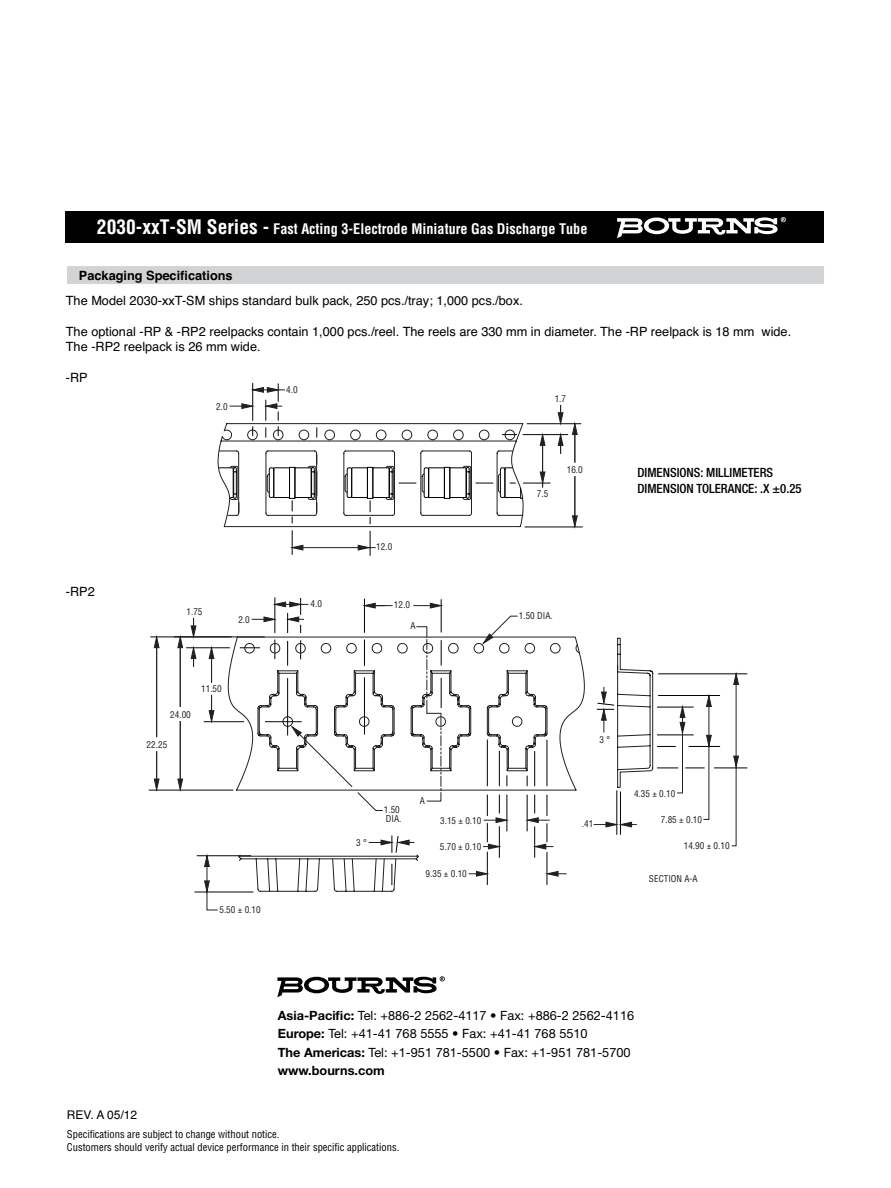
<style>
.page{position:relative;width:891px;height:1188px;background:#fff}
.page>*{position:absolute;margin:0;border:0;box-sizing:border-box;transform-origin:0 0}
.t1{font:700 condensed 14.25px "Helvetica";color:#fff}
.t2{font:12.75px/15.3px "Helvetica";color:#000}
.t3{font:12.75px/18.3px "Helvetica Neue";color:#000}
.t4{font:500 condensed 12.75px/15.3px "Helvetica Neue";color:#000}
.t5{font:700 12.75px "Helvetica";color:#000}
.t6{font:12px "Helvetica";color:#000}
.t7{font:condensed 10.5px/12.8px "Helvetica";color:#000}
.t8{font:condensed 9.15px/9.1px "Helvetica";color:#231f20}
.s1{font-size:19.5px}
.s2{font-family:"Arial"}
.s3{font-weight:700}
</style>
<div class="page">
<div style="left:65px;top:212px;width:759px;height:31px;background:#000"></div>
<div style="left:67px;top:266px;width:757px;height:18px;background:#d1d3d4"></div>
<hr style="left:275px;top:597px;width:1px;height:36px;background:#010202">
<hr style="left:441px;top:599px;width:1px;height:33px;background:#010202">
<svg style="left:413px;top:603px;width:30px;height:5px"></svg>
<hr style="left:364px;top:599px;width:1px;height:34px;background:#010202">
<svg style="left:252px;top:598px;width:56px;height:35px"></svg>
<hr style="left:689px;top:746px;width:31px;height:1px;background:#010202">
<hr style="left:658px;top:695px;width:62px;height:1px;background:#010202">
<hr style="left:714px;top:768px;width:33px;height:1px;background:#010202">
<hr style="left:658px;top:674px;width:89px;height:1px;background:#010202">
<svg style="left:657px;top:694px;width:55px;height:126px"></svg>
<svg style="left:731px;top:672px;width:8px;height:175px"></svg>
<hr style="left:574px;top:431px;width:1px;height:32px;background:#231f20">
<hr style="left:574px;top:476px;width:1px;height:44px;background:#231f20">
<svg style="left:572px;top:515px;width:6px;height:12px"></svg>
<svg style="left:572px;top:422px;width:6px;height:13px"></svg>
<hr style="left:525px;top:527px;width:58px;height:1px;background:#040909">
<hr style="left:527px;top:423px;width:54px;height:1px;background:#040909">
<svg style="left:204px;top:854px;width:14px;height:57px"></svg>
<hr style="left:194px;top:892px;width:59px;height:1px;background:#040909">
<hr style="left:197px;top:855px;width:54px;height:1px;background:#040909">
<svg style="left:558px;top:405px;width:5px;height:20px"></svg>
<svg style="left:487px;top:615px;width:31px;height:21px"></svg>
<svg style="left:558px;top:433px;width:5px;height:21px"></svg>
<hr style="left:523px;top:434px;width:45px;height:1px;background:#040909">
<hr style="left:156px;top:644px;width:1px;height:93px;background:#231f20">
<hr style="left:156px;top:751px;width:1px;height:32px;background:#231f20">
<svg style="left:154px;top:779px;width:6px;height:13px"></svg>
<svg style="left:154px;top:635px;width:6px;height:13px"></svg>
<hr style="left:149px;top:790px;width:84px;height:1px;background:#040909">
<hr style="left:150px;top:637px;width:82px;height:1px;background:#040909">
<hr style="left:180px;top:644px;width:1px;height:63px;background:#231f20">
<hr style="left:180px;top:721px;width:1px;height:62px;background:#231f20">
<svg style="left:177px;top:779px;width:6px;height:13px"></svg>
<svg style="left:177px;top:635px;width:6px;height:13px"></svg>
<hr style="left:174px;top:637px;width:91px;height:1px;background:#040909">
<svg style="left:191px;top:618px;width:5px;height:20px"></svg>
<svg style="left:191px;top:646px;width:5px;height:21px"></svg>
<svg style="left:209px;top:646px;width:5px;height:37px"></svg>
<hr style="left:204px;top:721px;width:40px;height:1px;background:#040909">
<hr style="left:186px;top:648px;width:44px;height:1px;background:#040909">
<svg style="left:217px;top:383px;width:333px;height:173px"></svg>
<svg style="left:227px;top:636px;width:427px;height:256px"></svg>
<svg style="left:257px;top:643px;width:323px;height:249px"></svg>
<svg style="left:416px;top:626px;width:26px;height:176px"></svg>
<hr style="left:287px;top:678px;width:1px;height:57px;background:#010202">
<svg style="left:363px;top:603px;width:30px;height:5px"></svg>
<svg style="left:240px;top:648px;width:20px;height:1px"></svg>
<hr style="left:265px;top:721px;width:37px;height:1px;background:#040909">
<svg style="left:209px;top:695px;width:5px;height:28px"></svg>
<svg style="left:392px;top:864px;width:1px;height:21px"></svg>
<svg style="left:617px;top:217px;width:169px;height:21px"></svg>
<svg style="left:277px;top:976px;width:168px;height:21px"></svg>
<p class="t1" style="left:97px;top:223px;width:492px"><span class="s1">2030-xxT-SM Series -</span> Fast Acting 3-Electrode Miniature Gas Discharge Tube</p>
<p class="t5" style="left:79px;top:270px;width:155px">Packaging Specifications</p>
<p class="t2" style="left:66px;top:294px;width:459px">The Model 2030-xxT-SM ships standard bulk pack, 250 pcs./tray; 1,000 pcs./box.</p>
<p class="t2" style="left:66px;top:325px;width:727px">The optional -RP &amp; -RP2 reelpacks contain 1,000 pcs./reel. The reels are 330 mm in diameter. The -RP reelpack is 18 mm wide.<br>The -RP2 reelpack is 26 mm wide.</p>
<p class="t2" style="left:66px;top:371px;width:23px">-RP</p>
<p class="t2" style="left:66px;top:585px;width:31px">-RP2</p>
<p class="t8" style="left:216px;top:402px;width:13px">2.0</p>
<p class="t8" style="left:286px;top:386px;width:13px">4.0</p>
<p class="t8" style="left:186px;top:608px;width:18px">1.75</p>
<p class="t8" style="left:238px;top:616px;width:13px">2.0</p>
<p class="t8" style="left:170px;top:710px;width:22px">24.00</p>
<p class="t8" style="left:147px;top:741px;width:22px">22.25</p>
<p class="t8" style="left:201px;top:685px;width:22px">11.50</p>
<p class="t8" style="left:219px;top:905px;width:43px">5.50 ± 0.10</p>
<p class="t8" style="left:376px;top:543px;width:18px">12.0</p>
<p class="t8" style="left:311px;top:600px;width:13px">4.0</p>
<p class="t8" style="left:394px;top:601px;width:18px">12.0</p>
<p class="t8" style="left:410px;top:622px;width:7px">A</p>
<p class="t8" style="left:356px;top:839px;width:12px">3 °</p>
<p class="t8" style="left:384px;top:806px;width:19px">1.50<br>DIA.</p>
<p class="t8" style="left:420px;top:797px;width:7px">A</p>
<p class="t8" style="left:440px;top:817px;width:43px">3.15 ± 0.10</p>
<p class="t8" style="left:440px;top:843px;width:43px">5.70 ± 0.10</p>
<p class="t8" style="left:426px;top:870px;width:43px">9.35 ± 0.10</p>
<p class="t8" style="left:555px;top:394px;width:13px">1.7</p>
<p class="t8" style="left:537px;top:490px;width:13px">7.5</p>
<p class="t8" style="left:567px;top:466px;width:18px">16.0</p>
<p class="t8" style="left:519px;top:612px;width:35px">1.50 DIA.</p>
<p class="t4" style="left:637px;top:466px;width:166px">DIMENSIONS: MILLIMETERS<br>DIMENSION TOLERANCE: .X ±0.25</p>
<p class="t8" style="left:600px;top:736px;width:12px">3 °</p>
<p class="t8" style="left:582px;top:820px;width:13px">.41</p>
<p class="t8" style="left:634px;top:789px;width:43px">4.35 ± 0.10</p>
<p class="t8" style="left:661px;top:816px;width:43px">7.85 ± 0.10</p>
<p class="t8" style="left:684px;top:842px;width:47px">14.90 ± 0.10</p>
<p class="t8" style="left:649px;top:875px;width:50px">SECTION A-A</p>
<p class="t6" style="left:67px;top:1110px;width:72px">REV. A 0<span class="s2">5</span>/12</p>
<p class="t3" style="left:278px;top:1007px;width:358px"><span class="s3">Asia-Pacific:</span> Tel: +886-2 2562-4117 • Fax: +886-2 2562-4116<br><span class="s3">Europe:</span> Tel: +41-41 768 5555 • Fax: +41-41 768 5510<br><span class="s3">The Americas:</span> Tel: +1-951 781-5500 • Fax: +1-951 781-5700 <span class="s3">www.bourns.com</span></p>
<p class="t7" style="left:67px;top:1129px;width:334px">Specifications are subject to change without notice.<br>Customers should verify actual device performance in their specific applications.</p>
</div>
